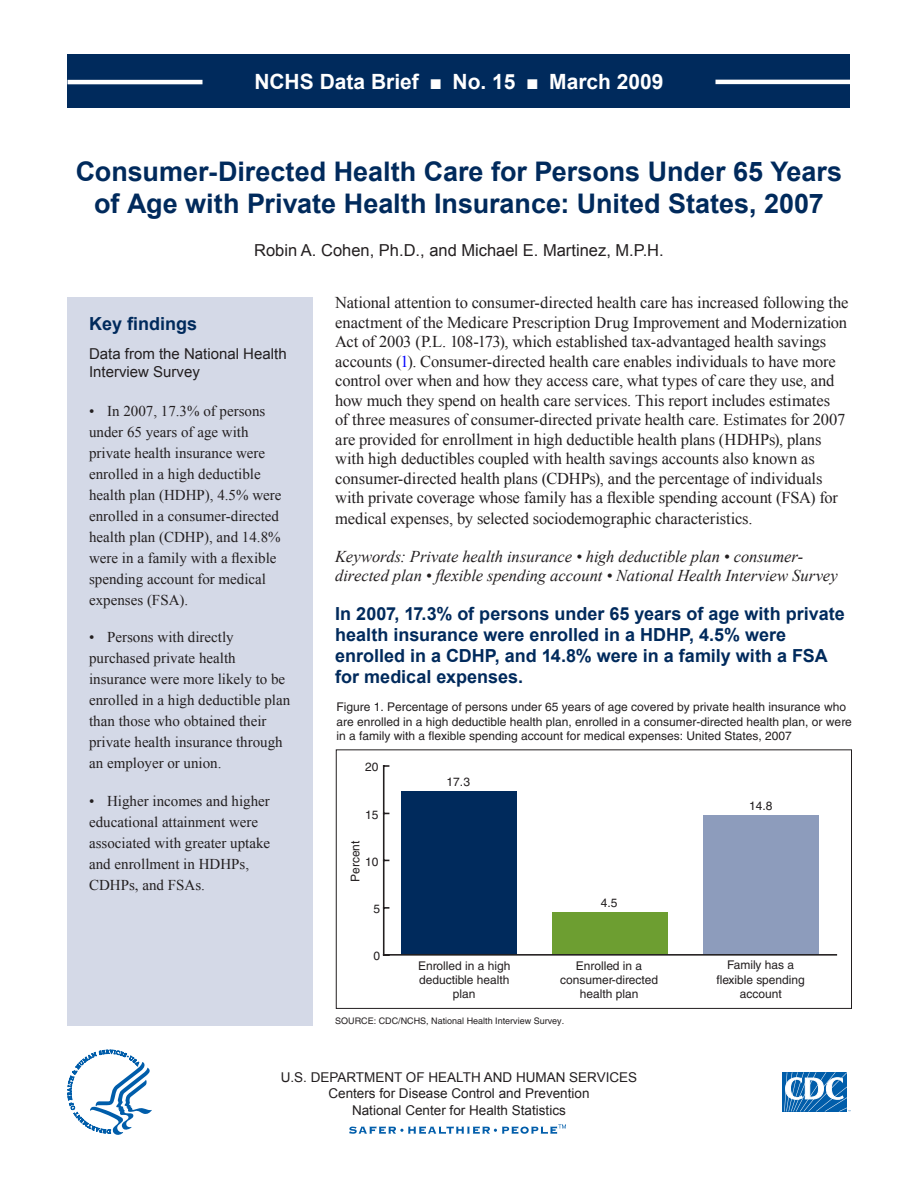
<style>
.page{position:relative;width:918px;height:1188px;background:#fff}
.page>*{position:absolute;margin:0;border:0;box-sizing:border-box;transform-origin:0 0}
.Heading_1{font:700 27px/31.5px "Arial";color:#002a5c;text-align:center}
.Header_Opeining_page{font:700 21px "Arial";color:#fff}
.Heading_2{font:700 18px/21px "Arial";color:#002a5c}
.Abstract__Title{font:700 18px "Arial";color:#002a5c}
.t1{font:16.5px/19.5px "Times New Roman";letter-spacing:-.01em;color:#231f20}
.t2{font:italic 16.5px/19.5px "Times New Roman";letter-spacing:-.005em;color:#231f20}
.Bi-line{font:16.5px "Arial";color:#231f20}
.Abstract__bullets{font:15px/21px "Times New Roman";color:#231f20}
.Abstract__Subtitle{font:15px/18px "Arial";color:#231f20}
.Footer-CDC_NCHS{font:13.5px "Arial";color:#231f20}
.Footer-Agency_Name_O{font:13.5px "Arial";color:#231f20}
.t3{font:12px/14.4px "Helvetica LT Std";color:#231f20;text-align:center}
.t4{font:9px "Helvetica LT Std";color:#231f20}
.s1{color:#00f}
</style>
<div class="page">
<div style="left:68px;top:54px;width:782px;height:54px;background:#002a5c"></div>
<hr style="left:68px;top:80px;width:134px;height:4px;background:#fff">
<hr style="left:716px;top:80px;width:134px;height:4px;background:#fff">
<svg style="left:782px;top:1111px;width:65px;height:1px"></svg>
<div style="left:782px;top:1072px;width:65px;height:39px;background:#005daa"></div>
<svg style="left:784px;top:1072px;width:67px;height:39px"></svg>
<svg style="left:349px;top:1124px;width:217px;height:10px"></svg>
<svg style="left:67px;top:1050px;width:85px;height:85px"></svg>
<div style="left:68px;top:297px;width:245px;height:729px;background:#d4d9e7"></div>
<div style="left:401px;top:791px;width:116px;height:164px;background:#002a5c"></div>
<div style="left:552px;top:912px;width:116px;height:43px;background:#6d9e31"></div>
<div style="left:703px;top:815px;width:115px;height:140px;background:#8d9cbc"></div>
<hr style="left:383px;top:766px;width:2px;height:189px;background:#231f20">
<hr style="left:384px;top:954px;width:452px;height:2px;background:#231f20">
<div style="left:336px;top:749px;width:516px;height:260px;border:1px solid #231f20"></div>
<p class="Header_Opeining_page" style="left:254px;top:67px;width:411px">NCHS Data Brief ■ No. 15 ■ March 2009</p>
<p class="Heading_1" style="left:76px;top:157px;width:768px">Consumer-Directed Health Care for Persons Under 65 Years of Age with Private Health Insurance: United States, 2007</p>
<p class="Bi-line" style="left:254px;top:240px;width:411px">Robin A. Cohen, Ph.D., and Michael E. Martinez, M.P.H .</p>
<p class="Abstract__Title" style="left:89px;top:312px;width:110px">Key findings</p>
<p class="Abstract__Subtitle" style="left:89px;top:345px;width:199px">Data from the National Health<br>I nterview Survey</p>
<p class="Abstract__bullets" style="left:89px;top:400px;width:194px">• In 2007, 17.3% of persons under 65 years of age with private health insurance were enrolled in a high deductible health plan (HDHP), 4.5% were enrolled in a consumer-directed health plan (CDHP), and 14.8% were in a family with a flexible spending account for medical expenses (FSA).</p>
<p class="Abstract__bullets" style="left:89px;top:627px;width:203px">• Persons with directly purchased private health insurance were more likely to be enrolled in a high deductible plan than those who obtained their private health insurance through an employer or union.</p>
<p class="Abstract__bullets" style="left:89px;top:790px;width:183px">• Higher incomes and higher educational attainment were associated with greater uptake and enrollment in HDHPs,<br>CDHPs</p>
<p class="t1" style="left:335px;top:293px;width:515px">National attention to consumer-directed health care has increased following the enactment of the Medicare Prescription Drug Improvement and Modernization Act of 2003 (P.L. 108-173), which established tax-advantaged health savings accounts (<span class="s1">1</span>). Consumer-directed health care enables individuals to have more control over when and how they access care, what types of care they use, and how much they spend on health care services. This report includes estimates<br>of three measures of consumer-directed private health care. Estimates for 2007 are provided for enrollment in high deductible health plans (HDHPs), plans with high deductibles coupled with health savings accounts also known as consumer-directed health plans (CDHPs), and the percentage of individuals with private coverage whose family has a flexible spending account (FSA) for</p>
<p class="t1" style="left:335px;top:509px;width:419px">medical expenses, by selected sociodemographic characteristics.</p>
<p class="t2" style="left:335px;top:546px;width:504px">Keywords: Private health insurance • high deductible plan • consumer&shy;directed plan • flexible spending account • National Health Interview Survey</p>
<p class="Heading_2" style="left:335px;top:604px;width:511px">In 2007, 17.3% of persons under 65 years of age with private health insurance were enrolled in a HDHP, 4.5% were enrolled in a CDHP, and 14.8% were in a family with a FSA for medical expenses.</p>
<p class="t3" style="left:336px;top:700px;width:517px;text-align:left">Figure 1. Percentage of persons under 65 years of age covered by private health insurance who are enrolled in a high deductible health plan, enrolled in a consumer-directed health plan, or were in a family with a flexible spending account for medical expenses: United States, 2007</p>
<p class="t3" style="left:365px;top:760px;width:15px">20</p>
<p class="t3" style="left:365px;top:807px;width:15px">15</p>
<p class="t3" style="left:348px;top:882px;width:43px;rotate:-90deg">Percent</p>
<p class="t3" style="left:365px;top:854px;width:15px">10</p>
<p class="t3" style="left:374px;top:902px;width:8px">5</p>
<p class="t3" style="left:374px;top:949px;width:8px">0</p>
<p class="t3" style="left:447px;top:775px;width:25px">17.3</p>
<p class="t3" style="left:601px;top:896px;width:18px">4.5</p>
<p class="t3" style="left:749px;top:798px;width:25px">14.8</p>
<p class="t3" style="left:418px;top:958px;width:94px">Enrolled in a high deductible health plan</p>
<p class="t3" style="left:560px;top:958px;width:99px">Enrolled in a consumer-directed health plan</p>
<p class="t3" style="left:717px;top:958px;width:90px">Family has a flexible spending account</p>
<p class="t4" style="left:335px;top:1016px;width:231px">SOURCE: CDC/NCHS, National Health Interview Survey.</p>
<p class="Footer-Agency_Name_O" style="left:281px;top:1068px;width:358px">u.s. department of health and human services</p>
<p class="Footer-CDC_NCHS" style="left:328px;top:1085px;width:263px">Centers for Disease Control and Prevention</p>
<p class="Footer-CDC_NCHS" style="left:352px;top:1101px;width:215px">N ational Center for H ealth Statistics</p>
</div>
